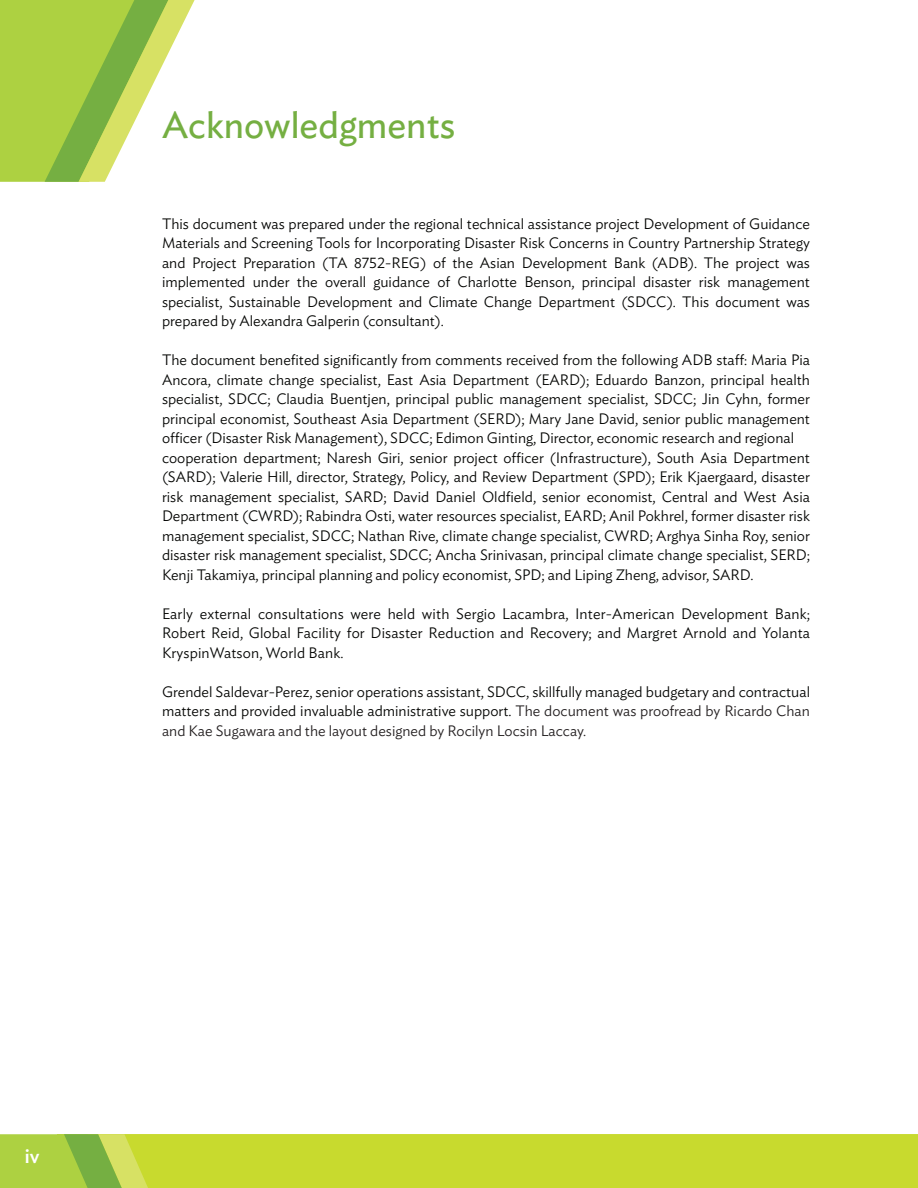
<style>
.page{position:relative;width:918px;height:1188px;background:#fff}
.page>*{position:absolute;margin:0;border:0;box-sizing:border-box;transform-origin:0 0}
.t1{font:37.5px "Ideal Sans";color:#75af42}
.t2{font:500 19.5px "Ideal Sans";color:#fff}
.t3{font:300 15px/19.5px "Ideal Sans";color:#040503;text-align:justify}
.s1{color:#231f20}
</style>
<div class="page">
<div style="left:148px;top:1134px;width:770px;height:54px;background:#c8da2e"></div>
<svg style="left:0;top:1134px;width:148px;height:54px;background:#a9cc46"></svg>
<svg style="left:0;top:0;width:195px;height:182px"></svg>
<h1 class="t1" style="left:162px;top:96px;width:295px">Acknowledgments</h1>
<p class="t3" style="left:162px;top:212px;width:650px">This document was prepared under the regional technical assistance project Development of Guidance Materials and Screening Tools for Incorporating Disaster Risk Concerns in Country Partnership Strategy and Project Preparation (TA 8752-REG) of the Asian Development Bank (ADB). The project was implemented under the overall guidance of Charlotte Benson, principal disaster risk management specialist, Sustainable Development and Climate Change Department (SDCC). This document was prepared by Alexandra Galperin (consultant).</p>
<p class="t3" style="left:162px;top:349px;width:650px;text-align:left">The document benefited significantly from comments received from the following ADB staff: Maria Pia Ancora, climate change specialist, East Asia Department (EARD); Eduardo Banzon, principal health specialist, SDCC; Claudia Buentjen, principal public management specialist, SDCC; Jin Cyhn, former principal economist, Southeast Asia Department (SERD); Mary Jane David, senior public management officer (Disaster Risk Management), SDCC; Edimon Ginting, Director, economic research and regional cooperation department; Naresh Giri, senior project officer (Infrastructure), South Asia Department (SARD); Valerie Hill, director, Strategy, Policy, and Review Department (SPD); Erik Kjaergaard, disaster risk management specialist, SARD; David Daniel Oldfield, senior economist, Central and West Asia Department (CWRD); Rabindra Osti, water resources specialist, EARD; Anil Pokhrel, former disaster risk management specialist, SDCC; Nathan Rive, climate change specialist, CWRD; Arghya Sinha Roy, senior disaster risk management specialist, SDCC; Ancha Srinivasan, principal climate change specialist, SERD; Kenji Takamiya, principal planning and policy economist, SPD; and Liping Zheng, advisor, SARD.</p>
<p class="t3" style="left:162px;top:602px;width:650px">Early external consultations were held with Sergio Lacambra, Inter-American Development Bank; Robert Reid, Global Facility for Disaster Reduction and Recovery; and Margret Arnold and Yolanta KryspinWatson, World Bank.</p>
<p class="t3" style="left:162px;top:680px;width:650px">Grendel Saldevar-Perez, senior operations assistant, SDCC, skillfully managed budgetary and contractual matters and provided invaluable administrative support. <span class="s1">The document was proofread by Ricardo Chan and Kae Sugawara and the layout designed by Rocilyn Locsin Laccay.</span></p>
<h2 class="t2" style="left:25px;top:1141px;width:16px">iv</h2>
</div>
